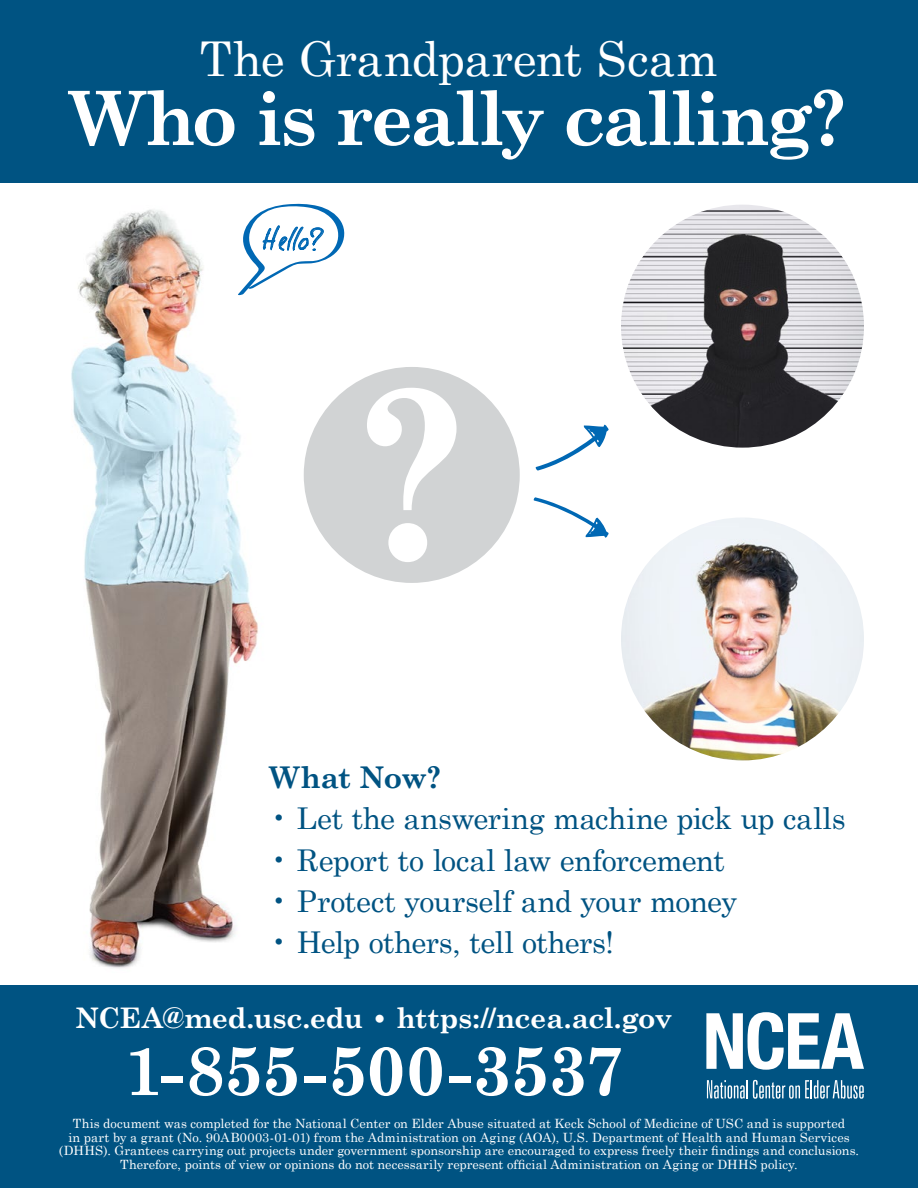
<style>
.page{position:relative;width:918px;height:1188px;background:#fff}
.page>*{position:absolute;margin:0;border:0;box-sizing:border-box;transform-origin:0 0}
.t1{font:700 75px "Century Schoolbook";letter-spacing:-.04em;color:#fff}
.t2{font:700 69px "Century Schoolbook";letter-spacing:-.025em;color:#fff}
.t3{font:48px "Century Schoolbook";letter-spacing:-.01em;color:#fff}
.t4{font:30px "Century Schoolbook";letter-spacing:-.02em;color:#005382}
.t5{font:700 30px "Century Schoolbook";letter-spacing:-.03em;color:#005382}
.t6{font:30px "Good Foot";color:#0068b4}
.t7{font:700 28.35px "Century Schoolbook";letter-spacing:-.01em;color:#fff}
.t8{font:12.75px/13.5px "Century Schoolbook";letter-spacing:.005em;color:#fff;text-align:center}
</style>
<div class="page">
<img style="left:621px;top:518px;width:243px;height:243px;border-radius:122px">
<img style="left:24px;top:182px;width:265px;height:804px">
<div style="left:304px;top:367px;width:216px;height:216px;background:#d1d3d4;border-radius:50%"></div>
<svg style="left:367px;top:388px;width:90px;height:174px"></svg>
<svg style="left:237px;top:203px;width:108px;height:92px"></svg>
<svg style="left:533px;top:497px;width:76px;height:41px"></svg>
<svg style="left:535px;top:424px;width:74px;height:47px"></svg>
<img style="left:621px;top:205px;width:243px;height:243px;border-radius:121px">
<div style="left:0;top:0;width:918px;height:182px;background:#005382"></div>
<div style="left:0;top:986px;width:918px;height:202px;background:#005382"></div>
<svg style="left:707px;top:1080px;width:157px;height:19px"></svg>
<svg style="left:706px;top:1012px;width:158px;height:58px"></svg>
<p class="t3" style="left:200px;top:29px;width:520px">The Grandparent Scam</p>
<p class="t1" style="left:71px;top:73px;width:778px">Who is really calling?</p>
<p class="t6" style="left:263px;top:221px;width:63px">Hello?</p>
<p class="t5" style="left:270px;top:759px;width:173px">What Now?</p>
<p class="t4" style="left:270px;top:800px;width:577px">• Let the answering machine pick up calls</p>
<p class="t4" style="left:270px;top:841px;width:456px">• Report to local law enforcement</p>
<p class="t4" style="left:270px;top:882px;width:469px">• Protect yourself and your money</p>
<p class="t4" style="left:270px;top:924px;width:346px">• Help others, tell others!</p>
<p class="t7" style="left:76px;top:1001px;width:598px">NCEA@med.usc.edu • https://ncea.acl.gov</p>
<p class="t2" style="left:124px;top:1028px;width:502px">1-855-500-3537</p>
<p class="t8" style="left:59px;top:1117px;width:802px">This document was completed for the National Center on Elder Abuse situated at Keck School of Medicine of USC and is supported<br>in part by a grant (No. 90AB0003-01-01) from the Administration on Aging (AOA), U.S. Department of Health and Human Services (DHHS). Grantees carrying out projects under government sponsorship are encouraged to express freely their findings and conclusions.<br>Therefore, points of view or opinions do not necessarily represent official Administration on Aging or DHHS policy.</p>
</div>
